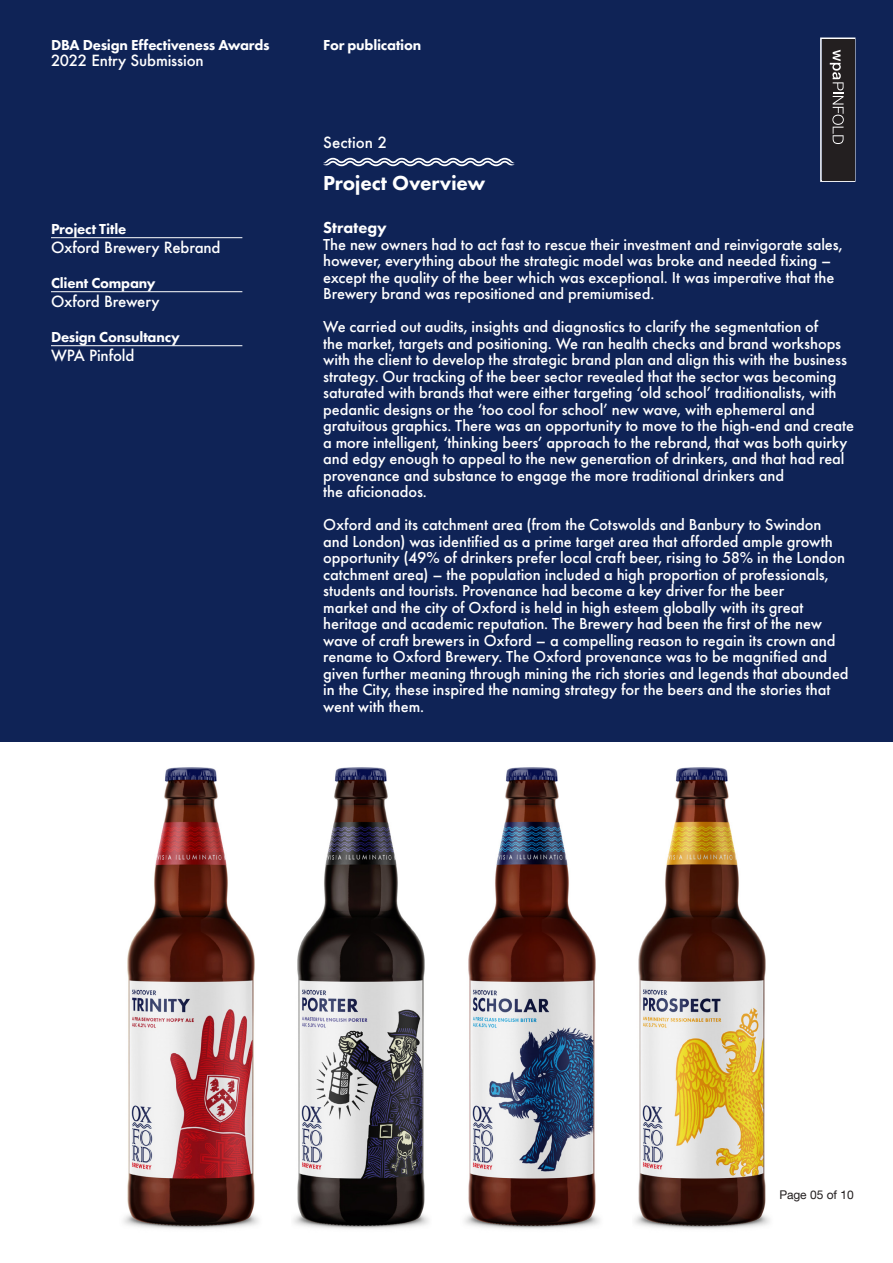
<style>
.page{position:relative;width:893px;height:1263px;background:#0f2356}
.page>*{position:absolute;margin:0;border:0;box-sizing:border-box;transform-origin:0 0}
.Text{font:800 21px "Futura PT";letter-spacing:-.01em;color:#fff}
.Text-2{font:500 16.5px/16.5px "Futura PT";letter-spacing:-.005em;color:#fff}
.Text-3{font:800 16.5px "Futura PT";color:#fff}
.t1{font:800 15px "Futura PT";letter-spacing:-.015em;color:#fff}
.Text-4{font:500 15px "Futura";letter-spacing:-.01em;color:#fff}
.t2{font:12px "Helvetica Neue LT Com";letter-spacing:-.01em;color:#231f20}
</style>
<div class="page">
<div style="left:820px;top:38px;width:35px;height:144px;border:2px solid #fff"></div>
<hr style="left:51px;top:237px;width:191px;height:1px;background:#fff">
<hr style="left:51px;top:291px;width:191px;height:1px;background:#fff">
<hr style="left:51px;top:345px;width:191px;height:1px;background:#fff">
<div style="left:822px;top:39px;width:32px;height:141px;background:#231f20"></div>
<svg style="left:830px;top:50px;width:14px;height:94px"></svg>
<svg style="left:323px;top:158px;width:191px;height:8px"></svg>
<div style="left:0;top:742px;width:893px;height:521px;background:#fff"></div>
<img style="left:293px;top:767px;width:136px;height:462px">
<img style="left:634px;top:767px;width:136px;height:462px">
<img style="left:464px;top:767px;width:136px;height:462px">
<img style="left:123px;top:767px;width:136px;height:462px">
<p class="t1" style="left:51px;top:35px;width:220px">DBA Design Effectiveness Awards</p>
<p class="Text-4" style="left:51px;top:50px;width:154px">2022 Entry Submission</p>
<p class="t1" style="left:51px;top:219px;width:77px">Project Title</p>
<p class="Text-4" style="left:51px;top:237px;width:171px">Oxford Brewery Rebrand</p>
<p class="t1" style="left:51px;top:273px;width:106px">Client Company</p>
<p class="Text-4" style="left:51px;top:291px;width:110px">Oxford Brewery</p>
<p class="t1" style="left:51px;top:327px;width:130px">Design Consultancy</p>
<p class="Text-4" style="left:51px;top:345px;width:85px">WPA Pinfold</p>
<p class="t1" style="left:323px;top:35px;width:100px">For publication</p>
<p class="Text-4" style="left:323px;top:132px;width:65px">Section 2</p>
<p class="Text" style="left:323px;top:170px;width:164px">Project Overview</p>
<p class="Text-3" style="left:323px;top:218px;width:65px">Strategy</p>
<p class="Text-2" style="left:323px;top:236px;width:521px">The new owners had to act fast to rescue their investment and reinvigorate sales, however, everything about the strategic model was broke and needed fixing – except the quality of the beer which was exceptional. It was imperative that the Brewery brand was repositioned and premiumised.</p>
<p class="Text-2" style="left:323px;top:319px;width:532px">We carried out audits, insights and diagnostics to clarify the segmentation of<br>the market, targets and positioning. We ran health checks and brand workshops with the client to develop the strategic brand plan and align this with the business strategy. Our tracking of the beer sector revealed that the sector was becoming saturated with brands that were either targeting ‘old school’ traditionalists, with pedantic designs or the ‘too cool for school’ new wave, with ephemeral and gratuitous graphics. There was an opportunity to move to the high-end and create a more intelligent, ‘thinking beers’ approach to the rebrand, that was both quirky and edgy enough to appeal to the new generation of drinkers, and that had real provenance and substance to engage the more traditional drinkers and</p>
<p class="Text-2" style="left:323px;top:484px;width:105px">the aficionados.</p>
<p class="Text-2" style="left:323px;top:517px;width:523px">Oxford and its catchment area (from the Cotswolds and Banbury to Swindon and London) was identified as a prime target area that afforded ample growth opportunity (49% of drinkers prefer local craft beer, rising to 58% in the London catchment area) – the population included a high proportion of professionals, students and tourists. Provenance had become a key driver for the beer</p>
<p class="Text-2" style="left:323px;top:599px;width:527px">market and the city of Oxford is held in high esteem globally with its great heritage and academic reputation. The Brewery had been the first of the new wave of craft brewers in Oxford – a compelling reason to regain its crown and rename to Oxford Brewery. The Oxford provenance was to be magnified and given further meaning through mining the rich stories and legends that abounded in the City, these inspired the naming strategy for the beers and the stories that went with them.</p>
<p class="t2" style="left:779px;top:1187px;width:76px">Page 05 of 10</p>
</div>
